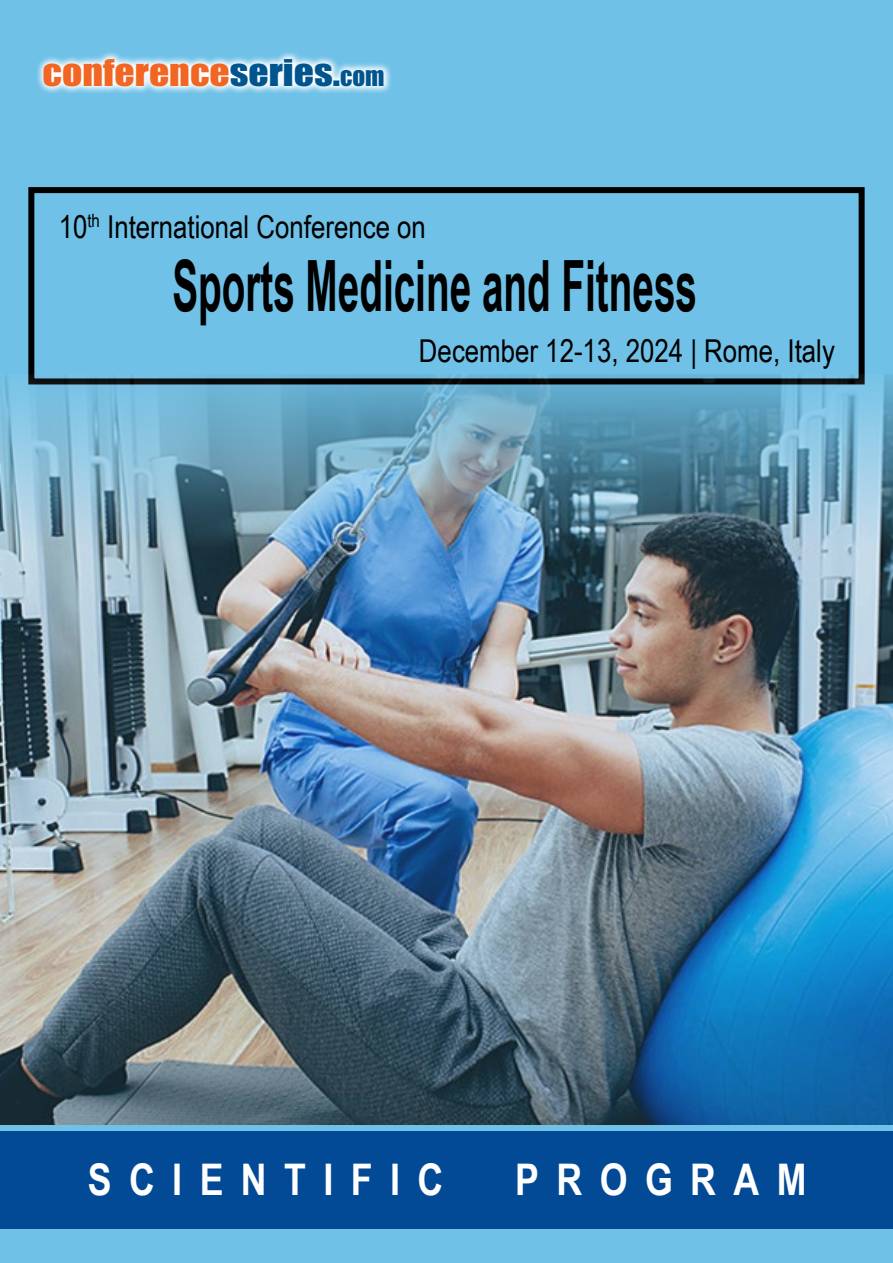
<style>
.page{position:relative;width:893px;height:1263px;background:#6fc1e7}
.page>*{position:absolute;margin:0;border:0;box-sizing:border-box;transform-origin:0 0}
.t1{font:700 70.8px "Arial Narrow";color:#000;scale:.67 1}
.t2{font:700 43.5px "Arial Narrow";letter-spacing:.4em;color:#fff}
.t3{font:34.05px "Impact";color:#f26522;scale:1.16 1}
.t4{font:31.5px "Arial Narrow";color:#000}
.s1{color:#00558f}
.s2{font-size:24.45px;color:#00558f}
</style>
<div class="page">
<div style="left:0;top:1132px;width:893px;height:97px;background:#024a96"></div>
<svg style="left:37px;top:52px;width:354px;height:41px"></svg>
<div style="left:28px;top:187px;width:837px;height:197px;border:6px solid #000"></div>
<img style="left:0;top:374px;width:893px;height:751px">
<p class="t3" style="left:43px;top:46px;width:296px">CONFERENCE<span class="s1">SERIES.</span><span class="s2">COM</span></p>
<p class="t4" style="left:59px;top:204px;width:369px">10<sup>th</sup> International Conference on</p>
<h1 class="t1" style="left:172px;top:233px;width:785px">Sports Medicine and Fitness</h1>
<p class="t4" style="left:419px;top:328px;width:417px">December 12-13, 2024 | Rome, Italy</p>
<h2 class="t2" style="left:88px;top:1147px;width:357px">SCIENTIFIC</h2>
<h2 class="t2" style="left:515px;top:1147px;width:293px">PROGRAM</h2>
</div>
